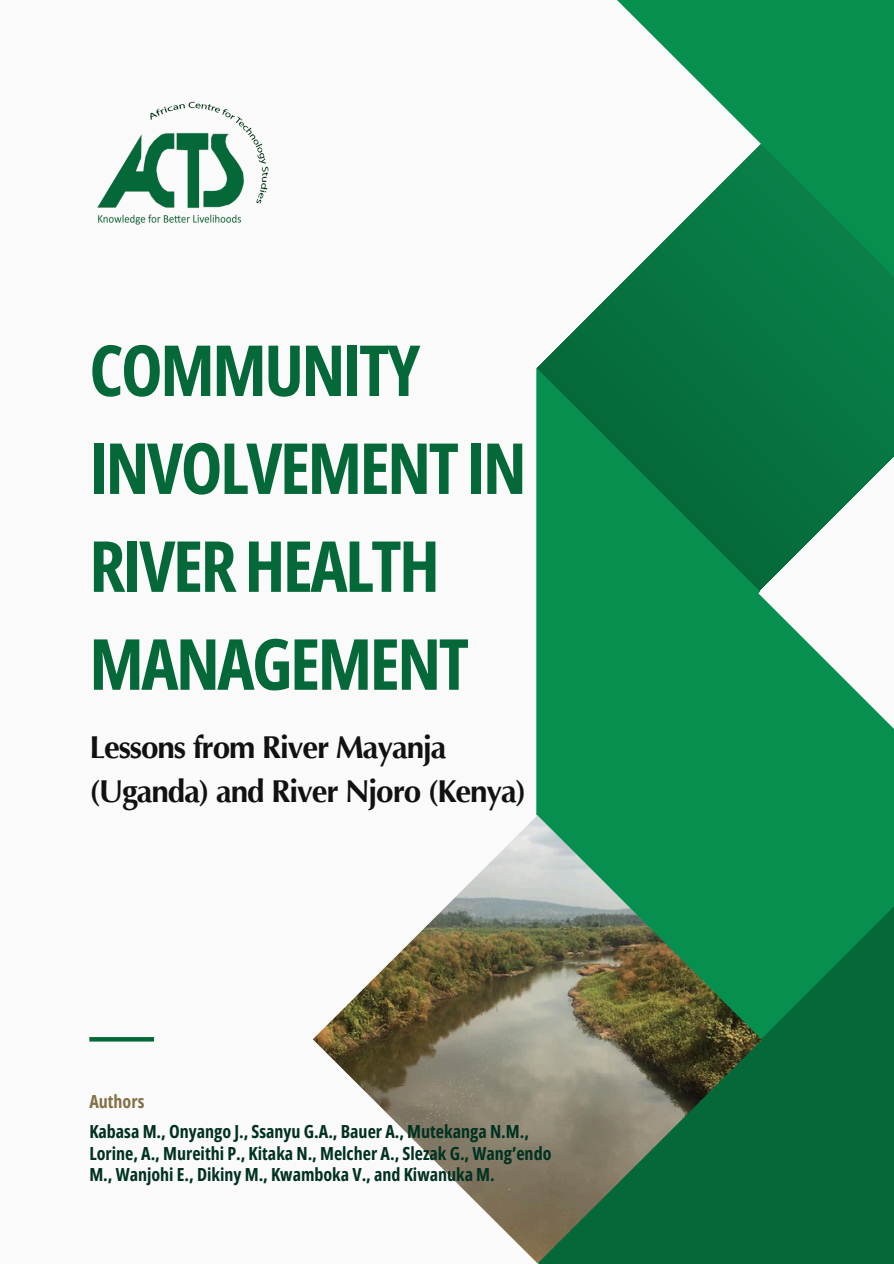
<style>
.page{position:relative;width:894px;height:1264px;background:#fff}
.page>*{position:absolute;margin:0;border:0;box-sizing:border-box;transform-origin:0 0}
.t1{font:700 70.5px/97.8px "Open Sans Condensed";letter-spacing:-.035em;color:#056839}
.t2{font:700 31.5px/43.8px "Optima LT Pro";letter-spacing:-.035em;color:#111}
.t3{font:700 18px/21.3px "Open Sans Condensed";color:#013120}
.t4{font:700 18px "Open Sans Condensed";color:#847148}
</style>
<div class="page">
<div style="left:0;top:0;width:893px;height:1263px;background:#fafafa"></div>
<svg style="left:536px;top:368px;width:357px;height:223px;background:#218858"></svg>
<svg style="left:536px;top:0;width:357px;height:368px"></svg>
<div style="left:761px;top:1039px;width:132px;height:224px;background:#056839"></div>
<img style="left:313px;top:817px;width:448px;height:446px">
<svg style="left:89px;top:1037px;width:65px;height:4px"></svg>
<img style="left:97px;top:101px;width:172px;height:124px">
<svg style="left:536px;top:592px;width:357px;height:447px;background:#29905b"></svg>
<p class="t1" style="left:89px;top:320px;width:439px">COMMUNITY<br>INVOLVEMENT IN<br>RIVERHEALTH<br>MANAGEMENT</p>
<h2 class="t2" style="left:89px;top:728px;width:438px">Lessons from River Mayanja (Uganda) and River Njoro (Kenya)</h2>
<p class="t4" style="left:89px;top:1088px;width:57px">Authors</p>
<h3 class="t3" style="left:89px;top:1120px;width:463px">Kabasa M., Onyango J., Ssanyu G.A., Bauer A., Mutekanga N.M.,<br>Lorine, A., Mureithi P., Kitaka N., Melcher A., Slezak G., Wang’endo<br>M., Wanjohi E., Dikiny M., Kwamboka V., and Kiwanuka M.</h3>
</div>
